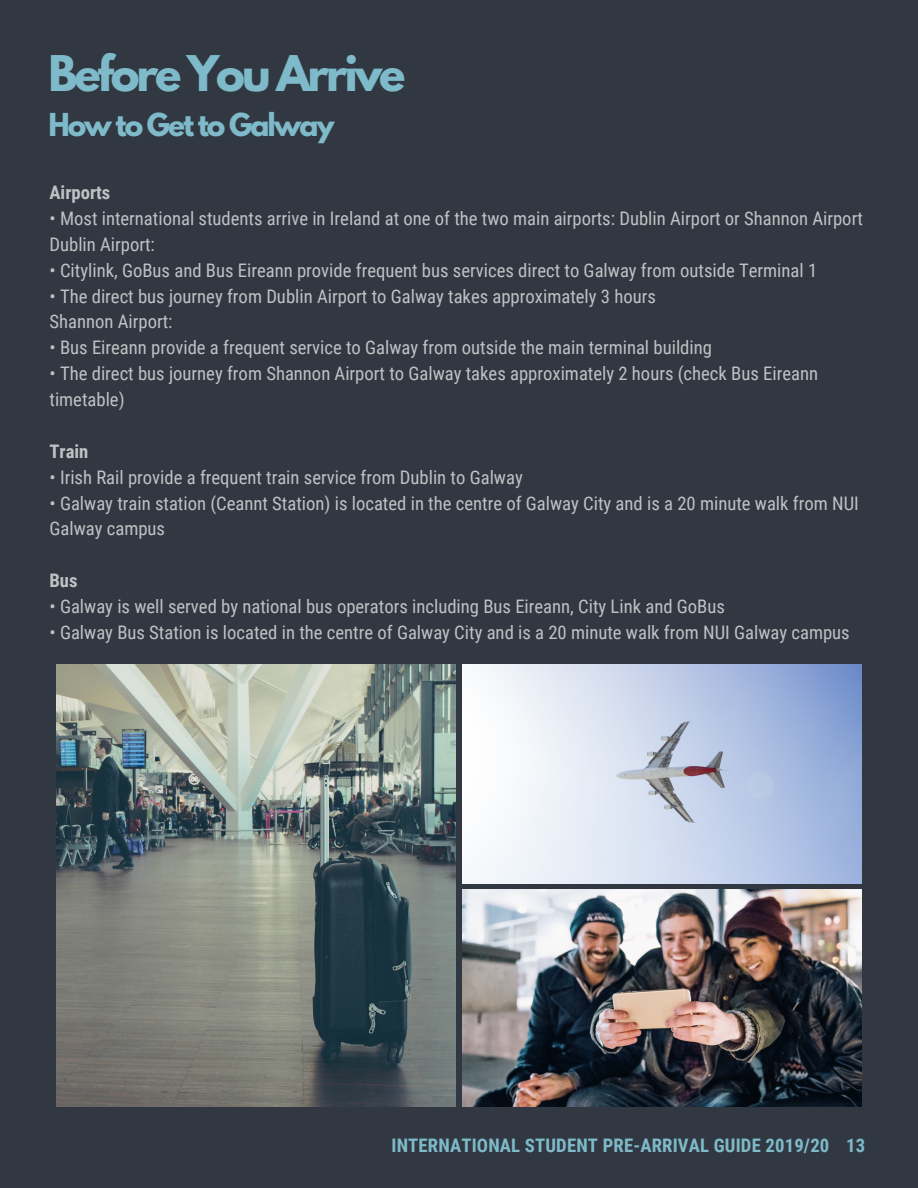
<style>
.page{position:relative;width:918px;height:1188px;background:#313841}
.page>*{position:absolute;margin:0;border:0;box-sizing:border-box;transform-origin:0 0}
.t1{font:700 43.65px "League Spartan";letter-spacing:-.07em;color:#7ebac9}
.t2{font:700 28.05px "League Spartan";letter-spacing:-.07em;color:#7ebac9}
.t3{font:18.75px/25.8px "Roboto Condensed";color:#fff}
.t4{font:700 18.75px "Roboto Condensed";letter-spacing:.01em;color:#7ebac9}
.t5{font:700 18.75px "Roboto Condensed";color:#fff}
</style>
<div class="page">
<img style="left:56px;top:665px;width:400px;height:442px">
<img style="left:462px;top:665px;width:400px;height:218px">
<img style="left:462px;top:890px;width:400px;height:217px">
<h1 class="t1" style="left:48px;top:52px;width:359px">Before You Arrive</h1>
<h2 class="t2" style="left:48px;top:111px;width:288px">How to Get to Galway</h2>
<p class="t5" style="left:50px;top:182px;width:62px">Airports</p>
<p class="t3" style="left:50px;top:206px;width:815px">• Most international students arrive in Ireland at one of the two main airports: Dublin Airport or Shannon Airport<br>Dublin Airport:</p>
<p class="t3" style="left:50px;top:257px;width:769px">• Citylink, GoBus and Bus Eireann provide frequent bus services direct to Galway from outside Terminal 1</p>
<p class="t3" style="left:50px;top:283px;width:608px">• The direct bus journey from Dublin Airport to Galway takes approximately 3 hours<br>Shannon Airport:</p>
<p class="t3" style="left:50px;top:335px;width:664px">• Bus Eireann provide a frequent service to Galway from outside the main terminal building</p>
<p class="t3" style="left:50px;top:361px;width:770px">• The direct bus journey from Shannon Airport to Galway takes approximately 2 hours (check Bus Eireann timetable)</p>
<p class="t5" style="left:50px;top:440px;width:40px">Train</p>
<p class="t3" style="left:50px;top:464px;width:475px">• Irish Rail provide a frequent train service from Dublin to Galway</p>
<p class="t3" style="left:50px;top:490px;width:811px">• Galway train station (Ceannt Station) is located in the centre of Galway City and is a 20 minute walk from NUI<br>Galway campus</p>
<p class="t5" style="left:50px;top:570px;width:30px">Bus</p>
<p class="t3" style="left:50px;top:594px;width:677px">• Galway is well served by national bus operators including Bus Eireann, City Link and GoBus</p>
<p class="t3" style="left:50px;top:620px;width:802px">• Galway Bus Station is located in the centre of Galway City and is a 20 minute walk from NUI Galway campus</p>
<p class="t4" style="left:391px;top:1135px;width:475px">INTERNATIONAL STUDENT PRE-ARRIVAL GUIDE 2019/20 13</p>
</div>
